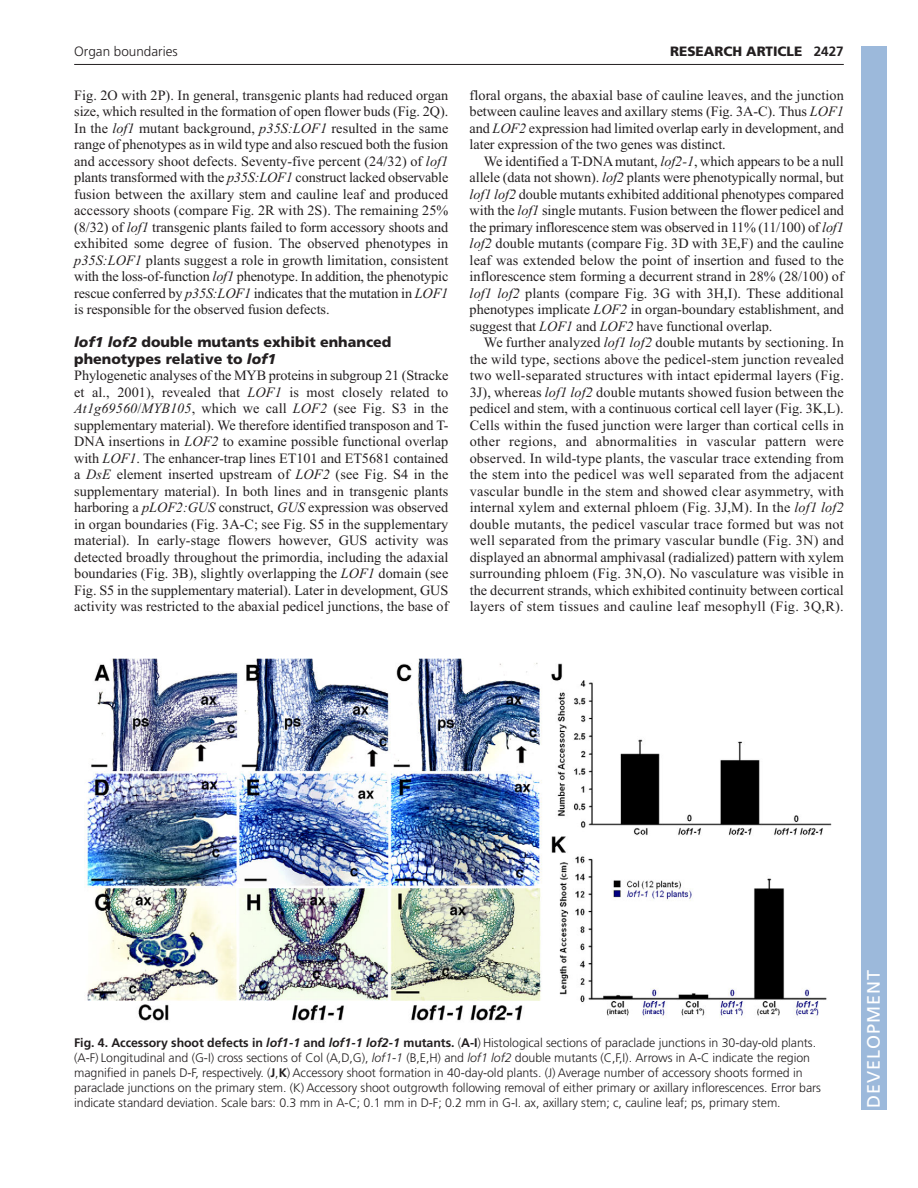
<style>
.page{position:relative;width:918px;height:1188px;background:#fff}
.page>*{position:absolute;margin:0;border:0;box-sizing:border-box;transform-origin:0 0}
.t1{font:18px "Frutiger LT Std";letter-spacing:.055em;color:#fff}
.t2{font:14.25px/16.5px "Times New Roman";letter-spacing:-.005em;color:#231f20;text-align:justify}
.t3{font:900 14.25px/16.5px "Frutiger LT Std";color:#231f20}
.t4{font:900 13.5px "Frutiger LT Std";color:#231f20}
.t5{font:300 13.5px "Frutiger LT Std";color:#231f20}
.t6{font:300 12.3px/15px "Frutiger LT Std";letter-spacing:-.005em;color:#231f20}
.s1{font-weight:700}
.s2{font-style:italic}
.s3{font-weight:700;font-style:italic}
</style>
<div class="page">
<hr style="left:74px;top:64px;width:770px;height:1px;background:#231f20">
<img style="left:84px;top:658px;width:748px;height:363px">
<div style="left:861px;top:46px;width:25px;height:1064px;background:#9cb9db"></div>
<p class="t5" style="left:74px;top:46px;width:105px">Organ boundaries</p>
<p class="t4" style="left:670px;top:46px;width:175px">RESEARCH ARTICLE <span class="s1">2427</span></p>
<p class="t2" style="left:74px;top:88px;width:376px">Fig. 2O with 2P). In general, transgenic plants had reduced organ size, which resulted in the formation of open flower buds (Fig. 2Q).<br>In the <span class="s2">lof1</span> mutant background, <span class="s2">p35S:LOF1</span> resulted in the same range of phenotypes as in wild type and also rescued both the fusion and accessory shoot defects. Seventy-five percent (24/32) of <span class="s2">lof1 </span>plants transformed with the <span class="s2">p35S:LOF1</span> construct lacked observable fusion between the axillary stem and cauline leaf and produced accessory shoots (compare Fig. 2R with 2S). The remaining 25% (8/32) of <span class="s2">lof1</span> transgenic plants failed to form accessory shoots and exhibited some degree of fusion. The observed phenotypes in <span class="s2">p35S:LOF1</span> plants suggest a role in growth limitation, consistent with the loss-of-function <span class="s2">lof1</span> phenotype. In addition, the phenotypic rescue conferred by <span class="s2">p35S:LOF1</span> indicates that the mutation in <span class="s2">LOF1 </span>is responsible for the observed fusion defects.</p>
<p class="t3" style="left:74px;top:335px;width:319px"><span class="s2">lof1 lof2</span> double mutants exhibit enhanced phenotypes relative to <span class="s2">lof1</span></p>
<p class="t2" style="left:74px;top:369px;width:376px">Phylogenetic analyses of the MYB proteins in subgroup 21 (Stracke et al., 2001), revealed that <span class="s2">LOF1</span> is most closely related to <span class="s2">At1g69560</span>/<span class="s2">MYB105</span>, which we call <span class="s2">LOF2</span> (see Fig. S3 in the supplementary material). We therefore identified transposon and T-DNA insertions in <span class="s2">LOF2</span> to examine possible functional overlap with <span class="s2">LOF1</span>. The enhancer-trap lines ET101 and ET5681 contained a <span class="s2">DsE</span> element inserted upstream of <span class="s2">LOF2</span> (see Fig. S4 in the supplementary material). In both lines and in transgenic plants harboring a <span class="s2">pLOF2:GUS</span> construct, <span class="s2">GUS</span> expression was observed in organ boundaries (Fig. 3A-C; see Fig. S5 in the supplementary material). In early-stage flowers however, GUS activity was detected broadly throughout the primordia, including the adaxial boundaries (Fig. 3B), slightly overlapping the <span class="s2">LOF1</span> domain (see Fig. S5 in the supplementary material). Later in development, GUS activity was restricted to the abaxial pedicel junctions, the base of</p>
<p class="t2" style="left:470px;top:88px;width:376px">floral organs, the abaxial base of cauline leaves, and the junction between cauline leaves and axillary stems (Fig. 3A-C). Thus <span class="s2">LOF1 </span>and <span class="s2">LOF2</span> expression had limited overlap early in development, and later expression of the two genes was distinct.</p>
<p class="t2" style="left:470px;top:154px;width:376px;text-indent:14px">We identified a T-DNA mutant, <span class="s2">lof2-1</span>, which appears to be a null allele (data not shown). <span class="s2">lof2</span> plants were phenotypically normal, but <span class="s2">lof1 lof2</span> double mutants exhibited additional phenotypes compared with the <span class="s2">lof1</span> single mutants. Fusion between the flower pedicel and the primary inflorescence stem was observed in 11% (11/100) of <span class="s2">lof1 lof2</span> double mutants (compare Fig. 3D with 3E,F) and the cauline leaf was extended below the point of insertion and fused to the inflorescence stem forming a decurrent strand in 28% (28/100) of <span class="s2">lof1 lof2</span> plants (compare Fig. 3G with 3H,I). These additional phenotypes implicate <span class="s2">LOF2</span> in organ-boundary establishment, and suggest that <span class="s2">LOF1</span> and <span class="s2">LOF2</span> have functional overlap.</p>
<p class="t2" style="left:470px;top:336px;width:376px;text-indent:14px">We further analyzed <span class="s2">lof1 lof2</span> double mutants by sectioning. In the wild type, sections above the pedicel-stem junction revealed two well-separated structures with intact epidermal layers (Fig.<br>3J), whereas <span class="s2">lof1 lof2</span> double mutants showed fusion between the pedicel and stem, with a continuous cortical cell layer (Fig. 3K,L).<br>Cells within the fused junction were larger than cortical cells in other regions, and abnormalities in vascular pattern were observed. In wild-type plants, the vascular trace extending from the stem into the pedicel was well separated from the adjacent vascular bundle in the stem and showed clear asymmetry, with internal xylem and external phloem (Fig. 3J,M). In the <span class="s2">lof1 lof2 </span>double mutants, the pedicel vascular trace formed but was not well separated from the primary vascular bundle (Fig. 3N) and displayed an abnormal amphivasal (radialized) pattern with xylem surrounding phloem (Fig. 3N,O). No vasculature was visible in the decurrent strands, which exhibited continuity between cortical layers of stem tissues and cauline leaf mesophyll (Fig. 3Q,R).</p>
<p class="t6" style="left:74px;top:1036px;width:748px"><span class="s1">Fig. 4. Accessory shoot defects in</span> <span class="s3">lof1-1</span> <span class="s1">and</span> <span class="s3">lof1-1 lof2-1</span> <span class="s1">mutants.</span> (<span class="s1">A-I</span>) Histological sections of paraclade junctions in 30-day-old plants. (A-F) Longitudinal and (G-I) cross sections of Col (A,D,G), <span class="s2">lof1-1</span> (B,E,H) and <span class="s2">lof1 lof2</span> double mutants (C,F,I). Arrows in A-C indicate the region magnified in panels D-F, respectively. (<span class="s1">J</span>,<span class="s1">K</span>) Accessory shoot formation in 40-day-old plants. (J) Average number of accessory shoots formed in paraclade junctions on the primary stem. (K) Accessory shoot outgrowth following removal of either primary or axillary inflorescences. Error bars indicate standard deviation. Scale bars: 0.3 mm in A-C; 0.1 mm in D-F; 0.2 mm in G-I. ax, axillary stem; c, cauline leaf; ps, primary stem.</p>
<p class="t1" style="left:863px;top:1108px;width:140px;rotate:-90deg">DEVELOPMENT</p>
</div>
